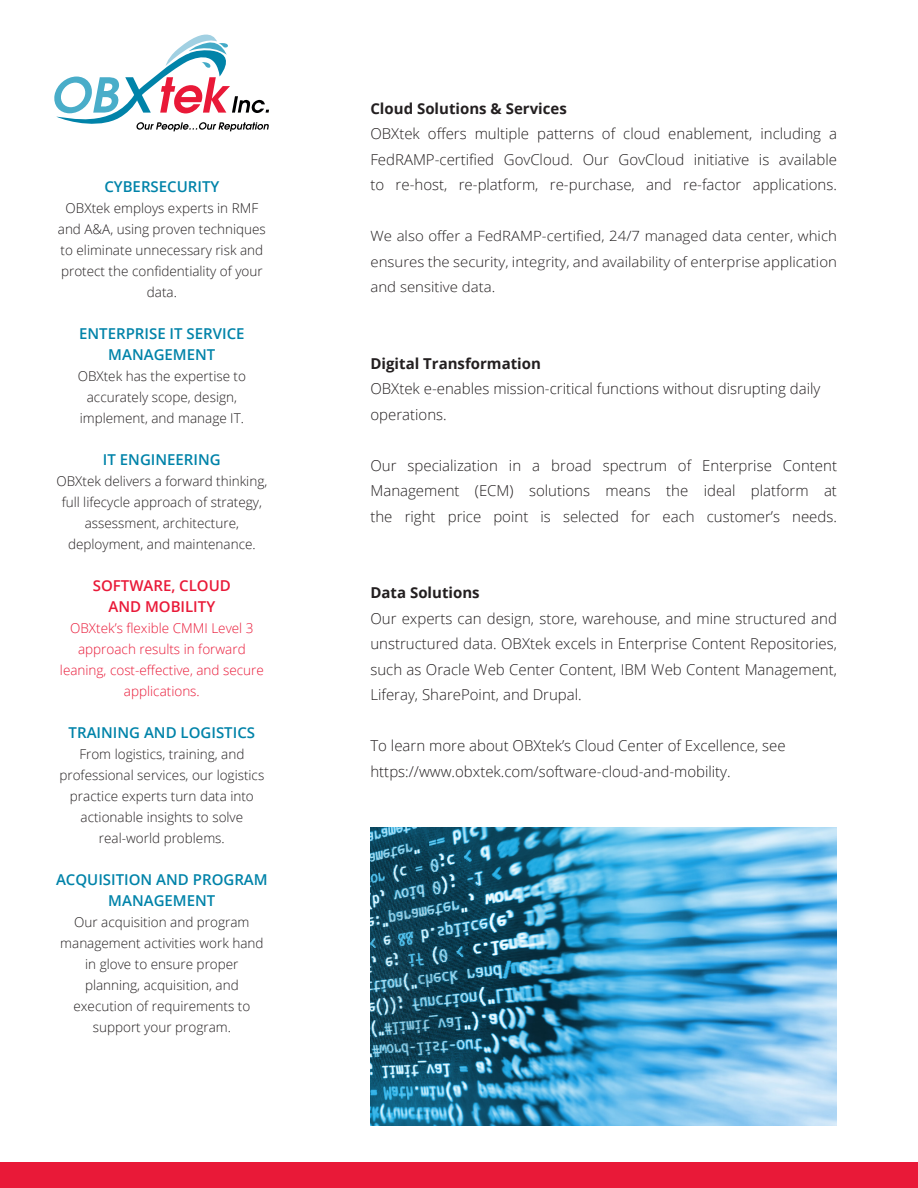
<style>
.page{position:relative;width:918px;height:1188px;background:#fff}
.page>*{position:absolute;margin:0;border:0;box-sizing:border-box;transform-origin:0 0}
.t1{font:300 15px/25.5px "Open Sans";color:#231f20;text-align:justify}
.t2{font:600 15px/21px "Open Sans";color:#0083a9;text-align:center}
.t3{font:700 15px "Open Sans";color:#231f20}
.t4{font:600 15px "Open Sans";color:#e91938}
.t5{font:300 14.1px/25.5px "Open Sans";color:#231f20;text-align:justify;scale:1.06 1}
.Paragraph_Style_3{font:300 13.5px/21px "Open Sans";color:#231f20;text-align:center}
.t6{font:300 13.5px "Open Sans";color:#e91938}
</style>
<div class="page">
<div style="left:0;top:1162px;width:918px;height:26px;background:#e91938"></div>
<svg style="left:54px;top:35px;width:215px;height:96px"></svg>
<img style="left:370px;top:827px;width:467px;height:298px">
<p class="t2" style="left:104px;top:176px;width:117px">CYBERSECURITY</p>
<p class="Paragraph_Style_3" style="left:58px;top:197px;width:210px">OBXtek employs experts in RMF and A&amp;A, using proven techniques to eliminate unnecessary risk and protect the confidentiality of your data.</p>
<p class="t2" style="left:79px;top:323px;width:167px">ENTERPRISE IT SERVICE</p>
<p class="t2" style="left:108px;top:344px;width:109px">MANAGEMENT</p>
<p class="Paragraph_Style_3" style="left:78px;top:365px;width:170px">OBXtek has the expertise to</p>
<p class="Paragraph_Style_3" style="left:87px;top:386px;width:152px">accurately scope, design,</p>
<p class="Paragraph_Style_3" style="left:80px;top:407px;width:166px">implement, and manage IT.</p>
<p class="t2" style="left:103px;top:449px;width:119px">IT ENGINEERING</p>
<p class="Paragraph_Style_3" style="left:56px;top:470px;width:212px">OBXtek delivers a forward thinking, full lifecycle approach of strategy, assessment, architecture,</p>
<p class="Paragraph_Style_3" style="left:68px;top:533px;width:189px">deployment, and maintenance.</p>
<p class="t4" style="left:93px;top:576px;width:140px">SOFTWARE, CLOUD</p>
<p class="t4" style="left:108px;top:597px;width:108px">AND MOBILITY</p>
<p class="t6" style="left:70px;top:619px;width:185px">OBXtek’s flexible CMMI Level 3</p>
<p class="t6" style="left:78px;top:640px;width:169px">approach results in forward</p>
<p class="t6" style="left:60px;top:661px;width:205px">leaning, cost-effective, and secure</p>
<p class="t6" style="left:124px;top:682px;width:77px">applications.</p>
<p class="t2" style="left:69px;top:722px;width:188px">TRAINING AND LOGISTICS</p>
<p class="Paragraph_Style_3" style="left:59px;top:743px;width:206px">From logistics, training, and professional services, our logistics practice experts turn data into actionable insights to solve real-world problems.</p>
<p class="t2" style="left:56px;top:869px;width:213px">ACQUISITION AND PROGRAM<br>MANAGEMENT</p>
<p class="Paragraph_Style_3" style="left:60px;top:911px;width:205px">Our acquisition and program management activities work hand in glove to ensure proper</p>
<p class="Paragraph_Style_3" style="left:85px;top:974px;width:155px">planning, acquisition, and</p>
<p class="Paragraph_Style_3" style="left:74px;top:995px;width:178px">execution of requirements to</p>
<p class="Paragraph_Style_3" style="left:93px;top:1016px;width:140px">support your program.</p>
<p class="t3" style="left:370px;top:98px;width:198px">Cloud Solutions &amp; Services</p>
<p class="t1" style="left:370px;top:121px;width:468px">OBXtek offers multiple patterns of cloud enablement, including a FedRAMP-certified GovCloud. Our GovCloud initiative is available to re-host, re-platform, re-purchase, and re-factor applications.</p>
<p class="t5" style="left:370px;top:223px;width:442px">We also offer a FedRAMP-certified, 24/7 managed data center, which ensures the security, integrity, and availability of enterprise application and sensitive data.</p>
<p class="t3" style="left:370px;top:353px;width:172px">Digital Transformation</p>
<p class="t1" style="left:370px;top:376px;width:451px">OBXtek e-enables mission-critical functions without disrupting daily operations.</p>
<p class="t1" style="left:370px;top:452px;width:468px">Our specialization in a broad spectrum of Enterprise Content Management (ECM) solutions means the ideal platform at the right price point is selected for each customer’s needs.</p>
<p class="t3" style="left:370px;top:582px;width:111px">Data Solutions</p>
<p class="t1" style="left:370px;top:605px;width:468px">Our experts can design, store, warehouse, and mine structured and unstructured data. OBXtek excels in Enterprise Content Repositories, such as Oracle Web Center Content, IBM Web Content Management, Liferay, SharePoint, and Drupal.</p>
<p class="t1" style="left:370px;top:733px;width:417px">To learn more about OBXtek’s Cloud Center of Excellence, see</p>
<p class="t1" style="left:370px;top:758px;width:362px">https://www.obxtek.com/software-cloud-and-mobility.</p>
</div>
